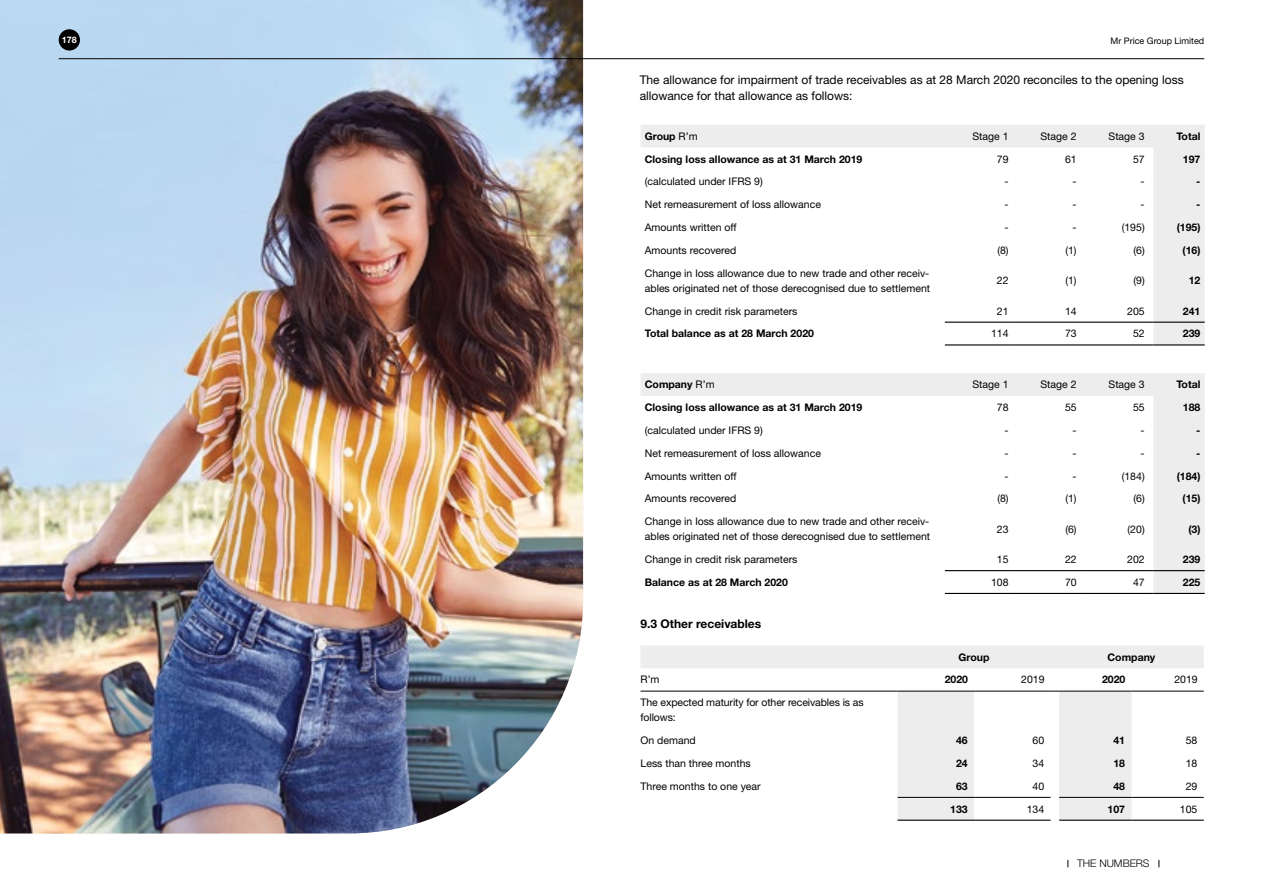
<style>
.page{position:relative;width:1263px;height:893px;background:#fff}
.page>*{position:absolute;margin:0;border:0;box-sizing:border-box;transform-origin:0 0}
.t1{font:12px/16.5px "Helvetica Neue LT Std";color:#000}
.t2{font:700 12px "Helvetica Neue LT Std";color:#000}
.t3{font:10.5px/15px "Helvetica Neue LT Std";color:#000}
.t4{font:700 10.5px "Helvetica Neue LT Std";color:#000}
.t5{font:300 10.5px "Helvetica Neue LT Std";color:#000}
.t6{font:9px "Helvetica Neue LT Std";color:#000}
.t7{font:700 9px "Helvetica Neue LT Std";color:#fff}
.s1{font-weight:400}
</style>
<div class="page">
<img style="left:0;top:0;width:583px;height:833px">
<svg style="left:641px;top:125px;width:564px;height:220px"></svg>
<hr style="left:945px;top:322px;width:68px;height:1px;background:#000">
<hr style="left:945px;top:344px;width:68px;height:2px;background:#000">
<hr style="left:1013px;top:322px;width:68px;height:1px;background:#000">
<hr style="left:1013px;top:344px;width:68px;height:2px;background:#000">
<hr style="left:1081px;top:322px;width:68px;height:1px;background:#000">
<hr style="left:1081px;top:344px;width:68px;height:2px;background:#000">
<hr style="left:1153px;top:322px;width:52px;height:1px;background:#000">
<hr style="left:1153px;top:344px;width:52px;height:2px;background:#000">
<svg style="left:641px;top:373px;width:564px;height:220px"></svg>
<hr style="left:945px;top:570px;width:68px;height:1px;background:#000">
<hr style="left:945px;top:593px;width:68px;height:1px;background:#000">
<hr style="left:1013px;top:570px;width:68px;height:1px;background:#000">
<hr style="left:1013px;top:593px;width:68px;height:1px;background:#000">
<hr style="left:1081px;top:570px;width:68px;height:1px;background:#000">
<hr style="left:1081px;top:593px;width:68px;height:1px;background:#000">
<hr style="left:1153px;top:570px;width:52px;height:1px;background:#000">
<hr style="left:1153px;top:593px;width:52px;height:1px;background:#000">
<svg style="left:640px;top:646px;width:564px;height:174px"></svg>
<hr style="left:640px;top:691px;width:257px;height:1px;background:#000">
<hr style="left:897px;top:691px;width:77px;height:1px;background:#000">
<hr style="left:974px;top:691px;width:77px;height:1px;background:#000">
<hr style="left:1059px;top:691px;width:72px;height:1px;background:#000">
<hr style="left:1131px;top:691px;width:73px;height:1px;background:#000">
<hr style="left:897px;top:797px;width:77px;height:1px;background:#000">
<hr style="left:897px;top:820px;width:77px;height:1px;background:#000">
<hr style="left:974px;top:797px;width:77px;height:1px;background:#000">
<hr style="left:974px;top:820px;width:77px;height:1px;background:#000">
<hr style="left:1059px;top:797px;width:72px;height:1px;background:#000">
<hr style="left:1059px;top:820px;width:72px;height:1px;background:#000">
<hr style="left:1131px;top:797px;width:73px;height:1px;background:#000">
<hr style="left:1131px;top:820px;width:73px;height:1px;background:#000">
<hr style="left:59px;top:58px;width:1145px;height:1px;background:#000">
<div style="left:59px;top:29px;width:21px;height:22px;background:#000;border-radius:50%"></div>
<p class="t7" style="left:62px;top:34px;width:17px">178</p>
<p class="t6" style="left:1110px;top:35px;width:95px">Mr Price Group Limited</p>
<p class="t1" style="left:640px;top:71px;width:545px">The allowance for impairment of trade receivables as at 28 March 2020 reconciles to the opening loss allowance for that allowance as follows:</p>
<p class="t4" style="left:645px;top:130px;width:54px">Group <span class="s1">R’m</span></p>
<p class="t3" style="left:972px;top:128px;width:38px">Stage 1</p>
<p class="t3" style="left:1040px;top:128px;width:38px">Stage 2</p>
<p class="t3" style="left:1108px;top:128px;width:38px">Stage 3</p>
<p class="t4" style="left:1176px;top:130px;width:26px">Total</p>
<p class="t4" style="left:645px;top:152px;width:219px">Closing loss allowance as at 31 March 2019</p>
<p class="t3" style="left:997px;top:151px;width:13px">79</p>
<p class="t3" style="left:1065px;top:151px;width:13px">61</p>
<p class="t3" style="left:1133px;top:151px;width:13px">57</p>
<p class="t4" style="left:1183px;top:152px;width:19px">197</p>
<p class="t3" style="left:645px;top:174px;width:120px">(calculated under IFRS 9)</p>
<p class="t3" style="left:1004px;top:174px;width:6px">-</p>
<p class="t3" style="left:1072px;top:174px;width:6px">-</p>
<p class="t3" style="left:1140px;top:174px;width:6px">-</p>
<p class="t4" style="left:1196px;top:175px;width:6px">-</p>
<p class="t3" style="left:645px;top:197px;width:178px">Net remeasurement of loss allowance</p>
<p class="t3" style="left:1004px;top:197px;width:6px">-</p>
<p class="t3" style="left:1072px;top:197px;width:6px">-</p>
<p class="t3" style="left:1140px;top:197px;width:6px">-</p>
<p class="t4" style="left:1196px;top:198px;width:6px">-</p>
<p class="t3" style="left:645px;top:220px;width:93px">Amounts written off</p>
<p class="t3" style="left:1004px;top:220px;width:6px">-</p>
<p class="t3" style="left:1072px;top:220px;width:6px">-</p>
<p class="t3" style="left:1122px;top:220px;width:24px">(195)</p>
<p class="t4" style="left:1177px;top:221px;width:25px">(195)</p>
<p class="t3" style="left:645px;top:243px;width:93px">Amounts recovered</p>
<p class="t3" style="left:997px;top:243px;width:13px">(8)</p>
<p class="t3" style="left:1065px;top:243px;width:13px">(1)</p>
<p class="t3" style="left:1133px;top:243px;width:13px">(6)</p>
<p class="t4" style="left:1182px;top:244px;width:19px">(16)</p>
<p class="t3" style="left:645px;top:265px;width:287px">Change in loss allowance due to new trade and other receiv&shy;ables originated net of those derecognised due to settlement</p>
<p class="t3" style="left:997px;top:273px;width:13px">22</p>
<p class="t3" style="left:1065px;top:273px;width:13px">(1)</p>
<p class="t3" style="left:1133px;top:273px;width:13px">(9)</p>
<p class="t4" style="left:1189px;top:274px;width:13px">12</p>
<p class="t3" style="left:645px;top:303px;width:154px">Change in credit risk parameters</p>
<p class="t3" style="left:997px;top:303px;width:13px">21</p>
<p class="t3" style="left:1065px;top:303px;width:13px">14</p>
<p class="t3" style="left:1127px;top:303px;width:19px">205</p>
<p class="t4" style="left:1183px;top:304px;width:19px">241</p>
<p class="t4" style="left:645px;top:327px;width:171px">Total balance as at 28 March 2020</p>
<p class="t3" style="left:991px;top:326px;width:19px">114</p>
<p class="t3" style="left:1065px;top:326px;width:13px">73</p>
<p class="t3" style="left:1133px;top:326px;width:13px">52</p>
<p class="t4" style="left:1183px;top:327px;width:19px">239</p>
<p class="t4" style="left:645px;top:378px;width:71px">Company <span class="s1">R’m</span></p>
<p class="t3" style="left:972px;top:377px;width:38px">Stage 1</p>
<p class="t3" style="left:1040px;top:377px;width:38px">Stage 2</p>
<p class="t3" style="left:1108px;top:377px;width:38px">Stage 3</p>
<p class="t4" style="left:1176px;top:378px;width:26px">Total</p>
<p class="t4" style="left:645px;top:401px;width:219px">Closing loss allowance as at 31 March 2019</p>
<p class="t3" style="left:997px;top:400px;width:13px">78</p>
<p class="t3" style="left:1065px;top:400px;width:13px">55</p>
<p class="t3" style="left:1133px;top:400px;width:13px">55</p>
<p class="t4" style="left:1183px;top:401px;width:19px">188</p>
<p class="t3" style="left:645px;top:423px;width:120px">(calculated under IFRS 9)</p>
<p class="t3" style="left:1004px;top:423px;width:6px">-</p>
<p class="t3" style="left:1072px;top:423px;width:6px">-</p>
<p class="t3" style="left:1140px;top:423px;width:6px">-</p>
<p class="t4" style="left:1196px;top:424px;width:6px">-</p>
<p class="t3" style="left:645px;top:445px;width:178px">Net remeasurement of loss allowance</p>
<p class="t3" style="left:1004px;top:445px;width:6px">-</p>
<p class="t3" style="left:1072px;top:445px;width:6px">-</p>
<p class="t3" style="left:1140px;top:445px;width:6px">-</p>
<p class="t4" style="left:1196px;top:446px;width:6px">-</p>
<p class="t3" style="left:645px;top:468px;width:93px">Amounts written off</p>
<p class="t3" style="left:1004px;top:468px;width:6px">-</p>
<p class="t3" style="left:1072px;top:468px;width:6px">-</p>
<p class="t3" style="left:1122px;top:468px;width:24px">(184)</p>
<p class="t4" style="left:1177px;top:469px;width:25px">(184)</p>
<p class="t3" style="left:645px;top:491px;width:93px">Amounts recovered</p>
<p class="t3" style="left:997px;top:491px;width:13px">(8)</p>
<p class="t3" style="left:1065px;top:491px;width:13px">(1)</p>
<p class="t3" style="left:1133px;top:491px;width:13px">(6)</p>
<p class="t4" style="left:1182px;top:492px;width:19px">(15)</p>
<p class="t3" style="left:645px;top:514px;width:287px">Change in loss allowance due to new trade and other receiv&shy;ables originated net of those derecognised due to settlement</p>
<p class="t3" style="left:997px;top:521px;width:13px">23</p>
<p class="t3" style="left:1065px;top:521px;width:13px">(6)</p>
<p class="t3" style="left:1127px;top:521px;width:19px">(20)</p>
<p class="t4" style="left:1188px;top:522px;width:14px">(3)</p>
<p class="t3" style="left:645px;top:552px;width:154px">Change in credit risk parameters</p>
<p class="t3" style="left:997px;top:552px;width:13px">15</p>
<p class="t3" style="left:1065px;top:552px;width:13px">22</p>
<p class="t3" style="left:1127px;top:552px;width:19px">202</p>
<p class="t4" style="left:1183px;top:553px;width:19px">239</p>
<p class="t4" style="left:645px;top:576px;width:145px">Balance as at 28 March 2020</p>
<p class="t3" style="left:991px;top:574px;width:19px">108</p>
<p class="t3" style="left:1065px;top:574px;width:13px">70</p>
<p class="t3" style="left:1133px;top:574px;width:13px">47</p>
<p class="t4" style="left:1183px;top:576px;width:19px">225</p>
<p class="t2" style="left:640px;top:617px;width:122px">9.3 Other receivables</p>
<p class="t4" style="left:959px;top:650px;width:32px">Group</p>
<p class="t4" style="left:1107px;top:650px;width:49px">Company</p>
<p class="t3" style="left:640px;top:672px;width:21px">R’m</p>
<p class="t4" style="left:945px;top:673px;width:25px">2020</p>
<p class="t3" style="left:1021px;top:672px;width:25px">2019</p>
<p class="t4" style="left:1102px;top:673px;width:25px">2020</p>
<p class="t3" style="left:1174px;top:672px;width:25px">2019</p>
<p class="t3" style="left:640px;top:695px;width:225px">The expected maturity for other receivables is as follows:</p>
<p class="t3" style="left:640px;top:733px;width:57px">On demand</p>
<p class="t4" style="left:956px;top:734px;width:13px">46</p>
<p class="t3" style="left:1032px;top:733px;width:13px">60</p>
<p class="t4" style="left:1113px;top:734px;width:13px">41</p>
<p class="t3" style="left:1186px;top:733px;width:13px">58</p>
<p class="t3" style="left:640px;top:755px;width:112px">Less than three months</p>
<p class="t4" style="left:956px;top:757px;width:13px">24</p>
<p class="t3" style="left:1032px;top:755px;width:13px">34</p>
<p class="t4" style="left:1113px;top:757px;width:13px">18</p>
<p class="t3" style="left:1186px;top:755px;width:13px">18</p>
<p class="t3" style="left:640px;top:778px;width:122px">Three months to one year</p>
<p class="t4" style="left:956px;top:779px;width:13px">63</p>
<p class="t3" style="left:1032px;top:778px;width:13px">40</p>
<p class="t4" style="left:1113px;top:779px;width:13px">48</p>
<p class="t3" style="left:1186px;top:778px;width:13px">29</p>
<p class="t4" style="left:950px;top:802px;width:19px">133</p>
<p class="t3" style="left:1027px;top:801px;width:19px">134</p>
<p class="t4" style="left:1107px;top:802px;width:19px">107</p>
<p class="t3" style="left:1180px;top:801px;width:19px">105</p>
<p class="t5" style="left:1077px;top:857px;width:74px">THE NUMBERS</p>
</div>
